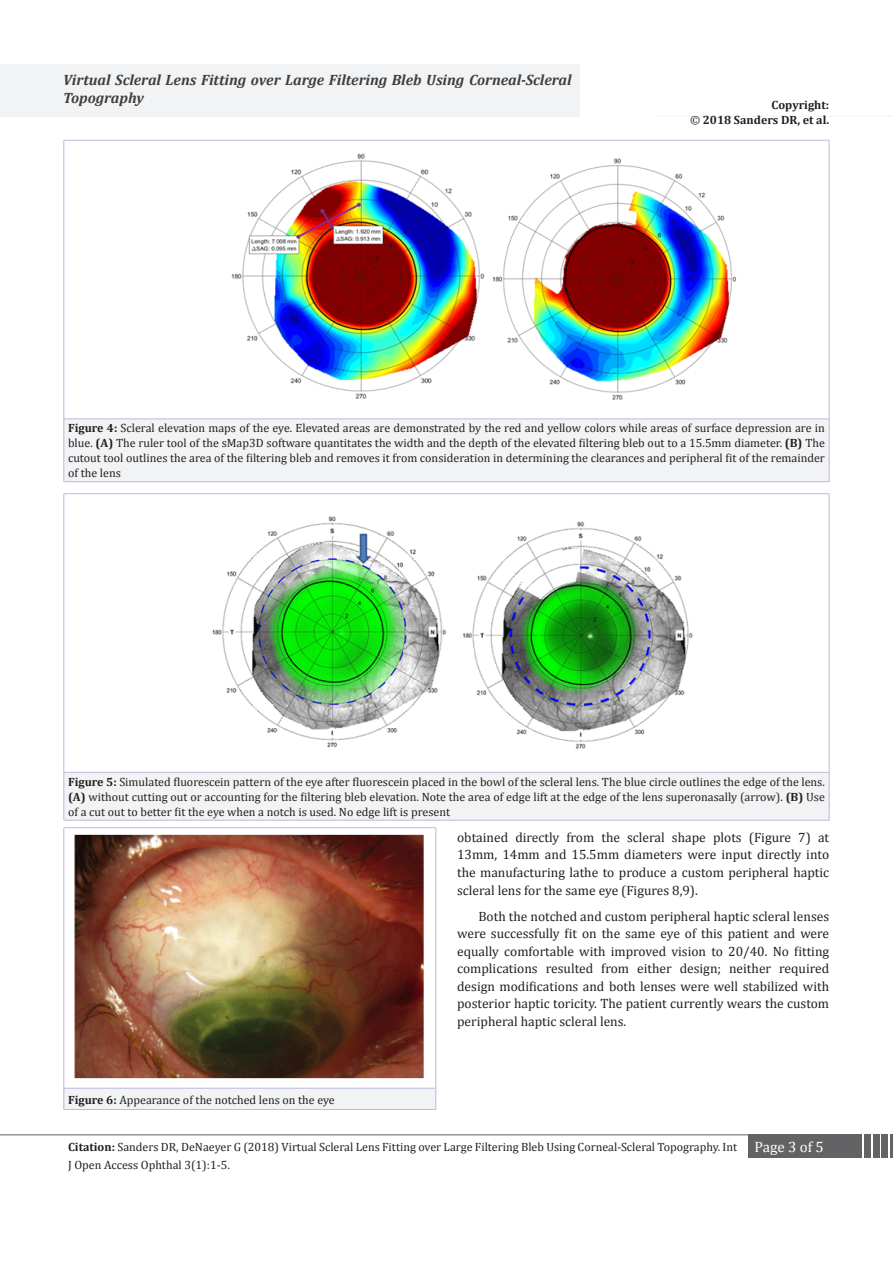
<style>
.page{position:relative;width:893px;height:1263px;background:#fff}
.page>*{position:absolute;margin:0;border:0;box-sizing:border-box;transform-origin:0 0}
.t1{font:italic 700 15px/18px "Cambria";color:#3e3e3f}
.t2{font:13.5px/17.5px "Cambria";color:#231f20;text-align:justify}
.t3{font:12px/15px "Cambria";color:#231f20;text-align:justify}
.t4{font:700 12px/15px "Cambria";color:#231f20;text-align:right}
.s1{font-weight:400}
.s2{font-weight:700}
.s3{font-size:15px;color:#fff}
</style>
<div class="page">
<hr style="left:0;top:1134px;width:749px;height:1px;background:#636366">
<div style="left:748px;top:1134px;width:114px;height:24px;background:#636366"></div>
<div style="left:864px;top:1134px;width:7px;height:24px;background:#636366"></div>
<div style="left:873px;top:1134px;width:6px;height:24px;background:#636366"></div>
<div style="left:881px;top:1134px;width:7px;height:24px;background:#636366"></div>
<hr style="left:890px;top:1134px;width:3px;height:24px;background:#636366">
<div style="left:0;top:64px;width:580px;height:52px;background:#f2f3f4"></div>
<hr style="left:657px;top:116px;width:236px;height:1px;background:#f2f3f4">
<div style="left:64px;top:419px;width:765px;height:63px;background:#f2f3f4"></div>
<hr style="left:64px;top:140px;width:765px;height:1px;background:#babbdd">
<hr style="left:64px;top:140px;width:1px;height:279px;background:#babbdd">
<hr style="left:829px;top:140px;width:1px;height:279px;background:#babbdd">
<hr style="left:64px;top:419px;width:765px;height:1px;background:#babbdd">
<hr style="left:64px;top:419px;width:1px;height:63px;background:#babbdd">
<hr style="left:829px;top:419px;width:1px;height:63px;background:#babbdd">
<hr style="left:64px;top:481px;width:765px;height:1px;background:#babbdd">
<img style="left:231px;top:153px;width:506px;height:247px">
<div style="left:64px;top:772px;width:765px;height:48px;background:#f2f3f4"></div>
<hr style="left:64px;top:493px;width:765px;height:1px;background:#babbdd">
<hr style="left:64px;top:494px;width:1px;height:278px;background:#babbdd">
<hr style="left:829px;top:494px;width:1px;height:278px;background:#babbdd">
<hr style="left:64px;top:772px;width:765px;height:1px;background:#babbdd">
<hr style="left:64px;top:772px;width:1px;height:48px;background:#babbdd">
<hr style="left:829px;top:772px;width:1px;height:48px;background:#babbdd">
<hr style="left:64px;top:820px;width:765px;height:1px;background:#babbdd">
<img style="left:212px;top:516px;width:481px;height:233px">
<div style="left:64px;top:1088px;width:372px;height:21px;background:#f2f3f4"></div>
<hr style="left:64px;top:827px;width:372px;height:1px;background:#babbdd">
<hr style="left:64px;top:828px;width:1px;height:260px;background:#babbdd">
<hr style="left:436px;top:828px;width:1px;height:260px;background:#babbdd">
<hr style="left:64px;top:1088px;width:372px;height:1px;background:#babbdd">
<svg style="left:64px;top:1089px;width:1px;height:20px"></svg>
<svg style="left:436px;top:1088px;width:1px;height:21px"></svg>
<hr style="left:64px;top:1109px;width:372px;height:1px;background:#babbdd">
<img style="left:74px;top:834px;width:350px;height:245px">
<p class="t1" style="left:63px;top:70px;width:510px">Virtual Scleral Lens Fitting over Large Filtering Bleb Using Corneal-Scleral<br>Topography</p>
<p class="t4" style="left:690px;top:97px;width:141px">Copyright:<br><span class="s1">©</span> 2018 Sanders DR, et al.</p>
<p class="t3" style="left:68px;top:421px;width:758px"><span class="s2">Figure 4:</span> Scleral elevation maps of the eye. Elevated areas are demonstrated by the red and yellow colors while areas of surface depression are in blue. <span class="s2">(A)</span> The ruler tool of the sMap3D software quantitates the width and the depth of the elevated filtering bleb out to a 15.5mm diameter. <span class="s2">(B)</span> The cutout tool outlines the area of the filtering bleb and removes it from consideration in determining the clearances and peripheral fit of the remainder of the lens</p>
<p class="t3" style="left:68px;top:774px;width:758px"><span class="s2">Figure 5:</span> Simulated fluorescein pattern of the eye after fluorescein placed in the bowl of the scleral lens. The blue circle outlines the edge of the lens. <span class="s2">(A)</span> without cutting out or accounting for the filtering bleb elevation. Note the area of edge lift at the edge of the lens superonasally (arrow). <span class="s2">(B)</span> Use of a cut out to better fit the eye when a notch is used. No edge lift is present</p>
<p class="t3" style="left:68px;top:1092px;width:268px"><span class="s2">Figure 6:</span> Appearance of the notched lens on the eye</p>
<p class="t2" style="left:457px;top:828px;width:374px">obtained directly from the scleral shape plots (Figure 7) at 13mm, 14mm and 15.5mm diameters were input directly into the manufacturing lathe to produce a custom peripheral haptic scleral lens for the same eye (Figures 8,9).</p>
<p class="t2" style="left:457px;top:907px;width:374px;text-indent:21px">Both the notched and custom peripheral haptic scleral lenses were successfully fit on the same eye of this patient and were equally comfortable with improved vision to 20/40. No fitting complications resulted from either design; neither required design modifications and both lenses were well stabilized with posterior haptic toricity. The patient currently wears the custom peripheral haptic scleral lens.</p>
<p class="t3" style="left:68px;top:1138px;width:757px;line-height:18px"><span class="s2">Citation:</span> Sanders DR, DeNaeyer G (2018) Virtual Scleral Lens Fitting over Large Filtering Bleb Using Corneal-Scleral Topography. Int <span class="s3">Page 3 of 5<br></span>J Open Access Ophthal 3(1):1-5.</p>
</div>
